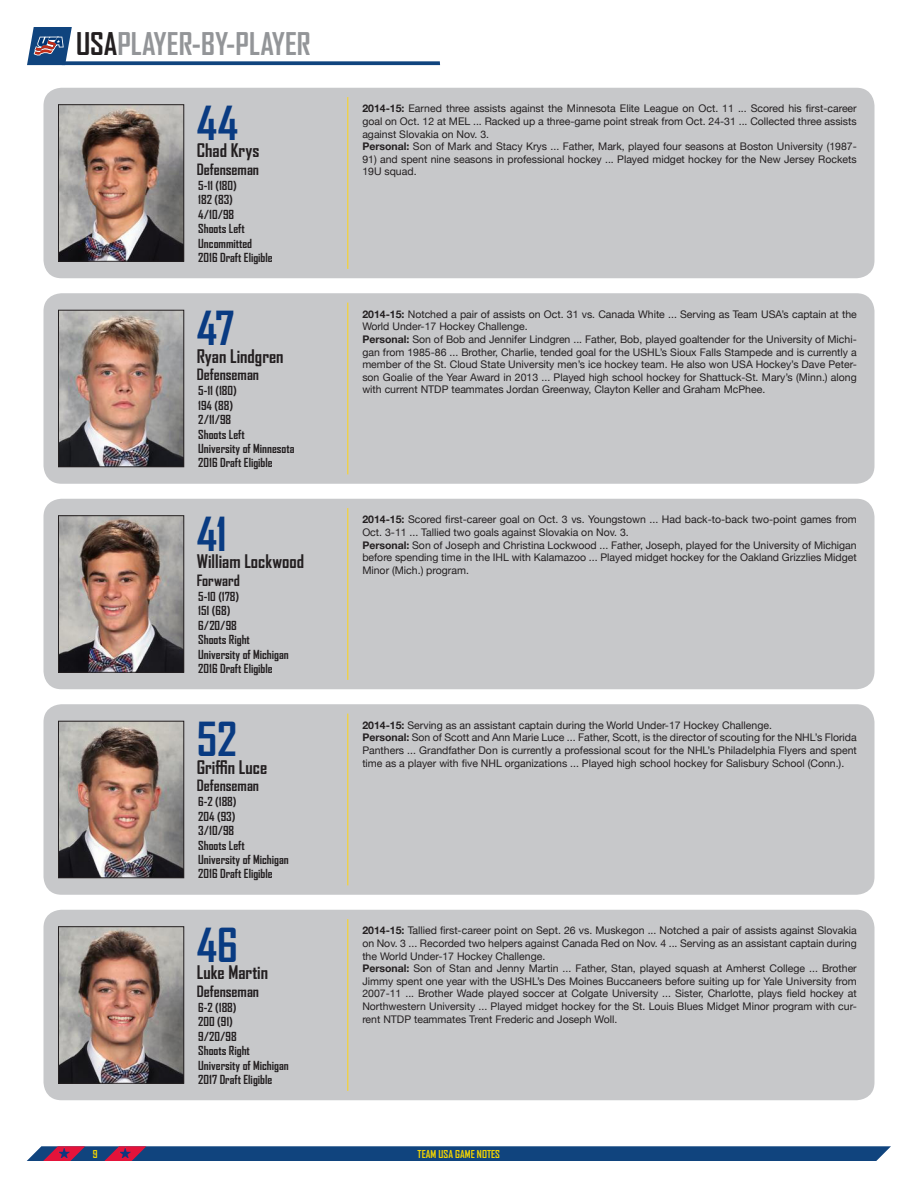
<style>
.page{position:relative;width:918px;height:1188px;background:#fff}
.page>*{position:absolute;margin:0;border:0;box-sizing:border-box;transform-origin:0 0}
.t1{font:700 45px "Agency FB";color:#093b82}
.t2{font:700 30px "Agency FB";color:#939598}
.t3{font:700 18px "Agency FB";color:#231f20}
.t4{font:700 15px "Agency FB";color:#231f20}
.t5{font:700 12px/14.4px "Agency FB";color:#231f20}
.t6{font:10.5px/12.6px "Helvetica Neue";color:#231f20}
.t7{font:700 10.5px "Agency FB";color:#f3d400}
.s1{color:#231f20}
.s2{font-weight:700}
</style>
<div class="page">
<div style="left:44px;top:88px;width:830px;height:190px;background:#c7c8ca;border-radius:18px"></div>
<img style="left:60px;top:106px;width:122px;height:154px">
<div style="left:58px;top:104px;width:126px;height:158px;border:1px solid #231f20"></div>
<hr style="left:347px;top:97px;width:1px;height:172px;background:#ffd514">
<div style="left:44px;top:293px;width:830px;height:191px;background:#c7c8ca;border-radius:18px"></div>
<img style="left:60px;top:312px;width:122px;height:153px">
<div style="left:58px;top:310px;width:126px;height:157px;border:1px solid #231f20"></div>
<hr style="left:347px;top:303px;width:1px;height:171px;background:#ffd514">
<div style="left:44px;top:499px;width:830px;height:190px;background:#c7c8ca;border-radius:18px"></div>
<img style="left:60px;top:517px;width:122px;height:154px">
<div style="left:58px;top:515px;width:126px;height:158px;border:1px solid #231f20"></div>
<hr style="left:347px;top:508px;width:1px;height:172px;background:#ffd514">
<div style="left:44px;top:704px;width:830px;height:191px;background:#c7c8ca;border-radius:18px"></div>
<img style="left:60px;top:723px;width:122px;height:153px">
<div style="left:58px;top:721px;width:126px;height:157px;border:1px solid #231f20"></div>
<hr style="left:347px;top:714px;width:1px;height:171px;background:#ffd514">
<div style="left:44px;top:910px;width:830px;height:190px;background:#c7c8ca;border-radius:18px"></div>
<img style="left:60px;top:928px;width:122px;height:154px">
<div style="left:58px;top:926px;width:126px;height:158px;border:1px solid #231f20"></div>
<hr style="left:347px;top:919px;width:1px;height:172px;background:#ffd514">
<svg style="left:72px;top:61px;width:368px;height:4px"></svg>
<svg style="left:27px;top:27px;width:45px;height:38px;background:#4e6a92"></svg>
<svg style="left:27px;top:1146px;width:864px;height:15px;background:#1f4980"></svg>
<img style="left:119px;top:1146px;width:13px;height:15px">
<img style="left:57px;top:1146px;width:14px;height:15px">
<h2 class="t2" style="left:76px;top:27px;width:236px"><span class="s1">USA</span>PLAYER-BY-PLAYER</h2>
<h1 class="t1" style="left:197px;top:98px;width:43px">44</h1>
<h3 class="t3" style="left:197px;top:141px;width:64px">Chad Krys</h3>
<h3 class="t4" style="left:197px;top:161px;width:64px">Defenseman</h3>
<p class="t5" style="left:198px;top:178px;width:76px">5-11 (180)<br>182 (83)<br>4/10/98<br>Shoots Left<br>Uncommitted<br>2016 Draft Eligible</p>
<h1 class="t1" style="left:197px;top:303px;width:39px">47</h1>
<h3 class="t3" style="left:197px;top:346px;width:88px">Ryan Lindgren</h3>
<h3 class="t4" style="left:197px;top:366px;width:64px">Defenseman</h3>
<p class="t5" style="left:198px;top:384px;width:98px">5-11 (180)<br>194 (88)<br>2/11/98<br>Shoots Left<br>University of Minnesota<br>2016 Draft Eligible</p>
<h1 class="t1" style="left:197px;top:509px;width:32px">41</h1>
<h3 class="t3" style="left:197px;top:552px;width:109px">William Lockwood</h3>
<h3 class="t4" style="left:197px;top:572px;width:45px">Forward</h3>
<p class="t5" style="left:198px;top:589px;width:92px">5-10 (178)<br>151 (68)<br>6/20/98<br>Shoots Right<br>University of Michigan<br>2016 Draft Eligible</p>
<h1 class="t1" style="left:197px;top:714px;width:42px">52</h1>
<h3 class="t3" style="left:197px;top:757px;width:72px">Griffin Luce</h3>
<h3 class="t4" style="left:197px;top:777px;width:64px">Defenseman</h3>
<p class="t5" style="left:198px;top:795px;width:92px">6-2 (188)<br>204 (93)<br>3/10/98<br>Shoots Left<br>University of Michigan<br>2016 Draft Eligible</p>
<h1 class="t1" style="left:197px;top:920px;width:43px">46</h1>
<h3 class="t3" style="left:197px;top:963px;width:73px">Luke Martin</h3>
<h3 class="t4" style="left:197px;top:983px;width:64px">Defenseman</h3>
<p class="t5" style="left:198px;top:1000px;width:92px">6-2 (188)<br>200 (91)<br>9/20/98<br>Shoots Right<br>University of Michigan<br>2017 Draft Eligible</p>
<p class="t6" style="left:362px;top:103px;width:496px"><span class="s2">2014-15:</span> Earned three assists against the Minnesota Elite League on Oct. 11 ... Scored his first-career goal on Oct. 12 at MEL ... Racked up a three-game point streak from Oct. 24-31 ... Collected three assists against Slovakia on Nov. 3.<br><span class="s2">Personal:</span> Son of Mark and Stacy Krys ... Father, Mark, played four seasons at Boston University (1987-</p>
<p class="t6" style="left:362px;top:153px;width:496px">91) and spent nine seasons in professional hockey ... Played midget hockey for the New Jersey Rockets<br>19U squad.</p>
<p class="t6" style="left:362px;top:308px;width:496px"><span class="s2">2014-15:</span> Notched a pair of assists on Oct. 31 vs. Canada White ... Serving as Team USA’s captain at the World Under-17 Hockey Challenge.<br><span class="s2">Personal:</span> Son of Bob and Jennifer Lindgren ... Father, Bob, played goaltender for the University of Michi&shy;gan from 1985-86 ... Brother, Charlie, tended goal for the USHL’s Sioux Falls Stampede and is currently a member of the St. Cloud State University men’s ice hockey team. He also won USA Hockey’s Dave Peter&shy;son Goalie of the Year Award in 2013 ... Played high school hockey for Shattuck-St. Mary’s (Minn.) along with current NTDP teammates Jordan Greenway, Clayton Keller and Graham McPhee.</p>
<p class="t6" style="left:362px;top:514px;width:496px"><span class="s2">2014-15:</span> Scored first-career goal on Oct. 3 vs. Youngstown ... Had back-to-back two-point games from Oct. 3-11 ... Tallied two goals against Slovakia on Nov. 3.<br><span class="s2">Personal:</span> Son of Joseph and Christina Lockwood ... Father, Joseph, played for the University of Michigan before spending time in the IHL with Kalamazoo ... Played midget hockey for the Oakland Grizzlies Midget Minor (Mich.) program.</p>
<p class="t6" style="left:362px;top:719px;width:496px"><span class="s2">2014-15:</span> Serving as an assistant captain during the World Under-17 Hockey Challenge.<br><span class="s2">Personal:</span> Son of Scott and Ann Marie Luce ... Father, Scott, is the director of scouting for the NHL’s Florida Panthers ... Grandfather Don is currently a professional scout for the NHL’s Philadelphia Flyers and spent time as a player with five NHL organizations ... Played high school hockey for Salisbury School (Conn.).</p>
<p class="t6" style="left:362px;top:925px;width:496px"><span class="s2">2014-15:</span> Tallied first-career point on Sept. 26 vs. Muskegon ... Notched a pair of assists against Slovakia on Nov. 3 ... Recorded two helpers against Canada Red on Nov. 4 ... Serving as an assistant captain during the World Under-17 Hockey Challenge.<br><span class="s2">Personal:</span> Son of Stan and Jenny Martin ... Father, Stan, played squash at Amherst College ... Brother Jimmy spent one year with the USHL’s Des Moines Buccaneers before suiting up for Yale University from 2007-11 ... Brother Wade played soccer at Colgate University ... Sister, Charlotte, plays field hockey at Northwestern University ... Played midget hockey for the St. Louis Blues Midget Minor program with cur&shy;rent NTDP teammates Trent Frederic and Joseph Woll.</p>
<p class="t7" style="left:93px;top:1148px;width:6px">9</p>
<p class="t7" style="left:418px;top:1148px;width:84px">TEAM USA GAME NOTES</p>
</div>
